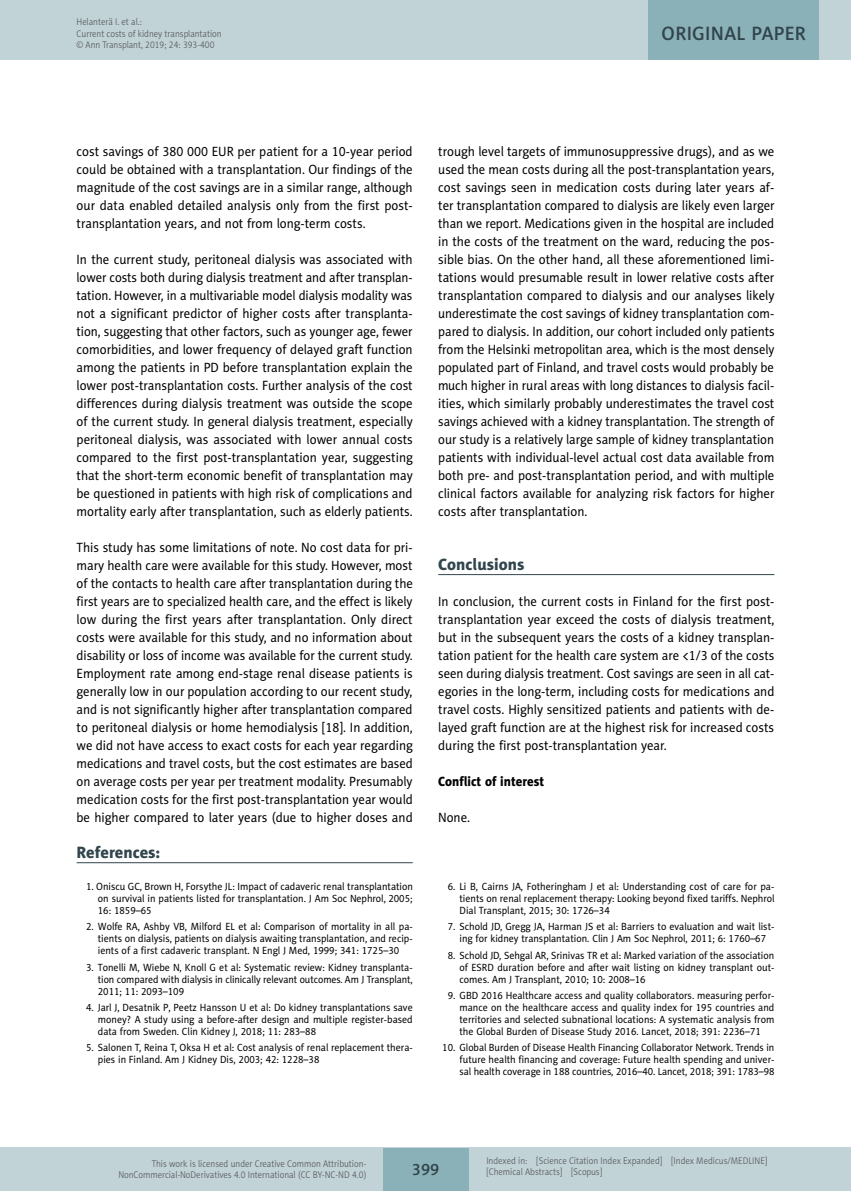
<style>
.page{position:relative;width:851px;height:1191px;background:#fff}
.page>*{position:absolute;margin:0;border:0;box-sizing:border-box;transform-origin:0 0}
.t1{font:19.5px "Naomi Sans EFN Medium";letter-spacing:.015em;color:#31454c}
.t2{font:16.5px "Naomi Sans EFN Heavy";color:#31454c}
.t3{font:16.5px "Naomi Sans EFN Medium";color:#31454c}
.t4{font:13.5px/18px "Naomi Sans EFN";color:#000;text-align:justify;scale:.95 1}
.t5{font:13.5px "Naomi Sans EFN Heavy";color:#000;scale:.95 1}
.t6{font:10.5px/12px "Naomi Sans EFN";color:#000;text-align:justify;scale:.95 1}
.t7{font:10.5px/12px "Naomi Sans EFN";color:#000;text-align:justify;scale:.94 1}
.t8{font:9.75px/11.2px "Naomi Sans EFN Light";color:#58595b;scale:.9 1}
.s1{font-style:italic}
</style>
<div class="page">
<hr style="left:438px;top:574px;width:336px;height:1px;background:#31454c">
<hr style="left:77px;top:862px;width:335px;height:1px;background:#31454c">
<div style="left:0;top:1148px;width:850px;height:43px;background:#c1d3d7"></div>
<div style="left:383px;top:1147px;width:85px;height:43px;background:#8bb1b8"></div>
<div style="left:0;top:0;width:850px;height:60px;background:#c1d3d7"></div>
<div style="left:648px;top:0;width:171px;height:60px;background:#8bb1b8"></div>
<p class="t8" style="left:77px;top:16px;width:163px">Helanterä I. et al.:<br>Current costs of kidney transplantation © Ann Transplant, 2019; 24: 393-400</p>
<h1 class="t1" style="left:661px;top:22px;width:146px">ORIGINAL PAPER</h1>
<p class="t4" style="left:77px;top:142px;width:355px">cost savings of 380 000 EUR per patient for a 10-year period could be obtained with a transplantation. Our findings of the magnitude of the cost savings are in a similar range, although our data enabled detailed analysis only from the first post&shy;transplantation years, and not from long-term costs.</p>
<p class="t4" style="left:77px;top:250px;width:355px">In the current study, peritoneal dialysis was associated with lower costs both during dialysis treatment and after transplan&shy;tation. However, in a multivariable model dialysis modality was not a significant predictor of higher costs after transplanta&shy;tion, suggesting that other factors, such as younger age, fewer comorbidities, and lower frequency of delayed graft function among the patients in PD before transplantation explain the lower post-transplantation costs. Further analysis of the cost differences during dialysis treatment was outside the scope of the current study. In general dialysis treatment, especially peritoneal dialysis, was associated with lower annual costs compared to the first post-transplantation year, suggesting that the short-term economic benefit of transplantation may be questioned in patients with high risk of complications and mortality early after transplantation, such as elderly patients.</p>
<p class="t4" style="left:77px;top:538px;width:355px">This study has some limitations of note. No cost data for pri&shy;mary health care were available for this study. However, most of the contacts to health care after transplantation during the first years are to specialized health care, and the effect is likely low during the first years after transplantation. Only direct costs were available for this study, and no information about disability or loss of income was available for the current study.<br>Employment rate among end-stage renal disease patients is generally low in our population according to our recent study, and is not significantly higher after transplantation compared to peritoneal dialysis or home hemodialysis [18]. In addition, we did not have access to exact costs for each year regarding medications and travel costs, but the cost estimates are based on average costs per year per treatment modality. Presumably medication costs for the first post-transplantation year would be higher compared to later years (due to higher doses and</p>
<p class="t2" style="left:77px;top:842px;width:85px">References:</p>
<p class="t6" style="left:98px;top:880px;width:333px;text-indent:-12px">1. Oniscu GC, Brown H, Forsythe JL: Impact of cadaveric renal transplantation on survival in patients listed for transplantation. J Am Soc Nephrol, 2005; 16: 1859–65</p>
<p class="t6" style="left:98px;top:921px;width:333px;text-indent:-12px">2. Wolfe RA, Ashby VB, Milford EL et al: Comparison of mortality in all pa&shy;tients on dialysis, patients on dialysis awaiting transplantation, and recip&shy;ients of a first cadaveric transplant. N Engl J Med, 1999; 341: 1725–30</p>
<p class="t6" style="left:98px;top:961px;width:333px;text-indent:-12px">3. Tonelli M, Wiebe N, Knoll G et al: Systematic review: Kidney transplanta&shy;tion compared with dialysis in clinically relevant outcomes<span class="s1">.</span> Am J Transplant, 2011; 11: 2093–109</p>
<p class="t6" style="left:98px;top:1001px;width:333px;text-indent:-12px">4. Jarl J, Desatnik P, Peetz Hansson U et al: Do kidney transplantations save money? A study using a before-after design and multiple register-based data from Sweden. Clin Kidney J, 2018; 11: 283–88</p>
<p class="t6" style="left:98px;top:1041px;width:333px;text-indent:-12px">5. Salonen T, Reina T, Oksa H et al: Cost analysis of renal replacement thera&shy;pies in Finland. Am J Kidney Dis, 2003; 42: 1228–38</p>
<p class="t4" style="left:438px;top:142px;width:355px">trough level targets of immunosuppressive drugs), and as we used the mean costs during all the post-transplantation years, cost savings seen in medication costs during later years af&shy;ter transplantation compared to dialysis are likely even larger than we report. Medications given in the hospital are included in the costs of the treatment on the ward, reducing the pos&shy;sible bias. On the other hand, all these aforementioned limi&shy;tations would presumable result in lower relative costs after transplantation compared to dialysis and our analyses likely underestimate the cost savings of kidney transplantation com&shy;pared to dialysis. In addition, our cohort included only patients from the Helsinki metropolitan area, which is the most densely populated part of Finland, and travel costs would probably be much higher in rural areas with long distances to dialysis facil&shy;ities, which similarly probably underestimates the travel cost savings achieved with a kidney transplantation. The strength of our study is a relatively large sample of kidney transplantation patients with individual-level actual cost data available from both pre- and post-transplantation period, and with multiple clinical factors available for analyzing risk factors for higher costs after transplantation.</p>
<p class="t2" style="left:438px;top:554px;width:88px">Conclusions</p>
<p class="t4" style="left:438px;top:592px;width:355px">In conclusion, the current costs in Finland for the first post&shy;transplantation year exceed the costs of dialysis treatment, but in the subsequent years the costs of a kidney transplan&shy;tation patient for the health care system are &lt;1/3 of the costs seen during dialysis treatment. Cost savings are seen in all cat&shy;egories in the long-term, including costs for medications and travel costs. Highly sensitized patients and patients with de&shy;layed graft function are at the highest risk for increased costs during the first post-transplantation year.</p>
<p class="t5" style="left:438px;top:773px;width:113px">Conflict of interest</p>
<p class="t4" style="left:438px;top:808px;width:35px">None.</p>
<p class="t6" style="left:459px;top:880px;width:333px;text-indent:-12px">6. Li B, Cairns JA, Fotheringham J et al: Understanding cost of care for pa&shy;tients on renal replacement therapy: Looking beyond fixed tariffs. Nephrol Dial Transplant, 2015; 30: 1726–34</p>
<p class="t6" style="left:447px;top:921px;width:345px;text-align:center">7. Schold JD, Gregg JA, Harman JS et al: Barriers to evaluation and wait list&shy;ing for kidney transplantation. Clin J Am Soc Nephrol, 2011; 6: 1760–67</p>
<p class="t6" style="left:459px;top:949px;width:333px;text-indent:-12px">8. Schold JD, Sehgal AR, Srinivas TR et al: Marked variation of the association of ESRD duration before and after wait listing on kidney transplant out&shy;comes. Am J Transplant, 2010; 10: 2008–16</p>
<p class="t6" style="left:459px;top:989px;width:333px;text-indent:-12px">9. GBD 2016 Healthcare access and quality collaborators. measuring perfor&shy;mance on the healthcare access and quality index for 195 countries and territories and selected subnational locations: A systematic analysis from the Global Burden of Disease Study 2016. Lancet, 2018; 391: 2236–71</p>
<p class="t7" style="left:459px;top:1041px;width:336px;text-indent:-17px">10. Global Burden of Disease Health Financing Collaborator Network. Trends in future health financing and coverage: Future health spending and univer&shy;sal health coverage in 188 countries, 2016–40. Lancet, 2018; 391: 1783–98</p>
<p class="t8" style="left:118px;top:1158px;width:277px;text-align:right">This work is licensed under Creative Common Attribution-<br>NonCommercial-NoDerivatives 4.0 International (CC BY-NC-ND 4.0)</p>
<p class="t3" style="left:412px;top:1160px;width:29px">399</p>
<p class="t8" style="left:486px;top:1155px;width:313px">Indexed in: [Science Citation Index Expanded] [Index Medicus/MEDLINE] [Chemical Abstracts] [Scopus]</p>
</div>
